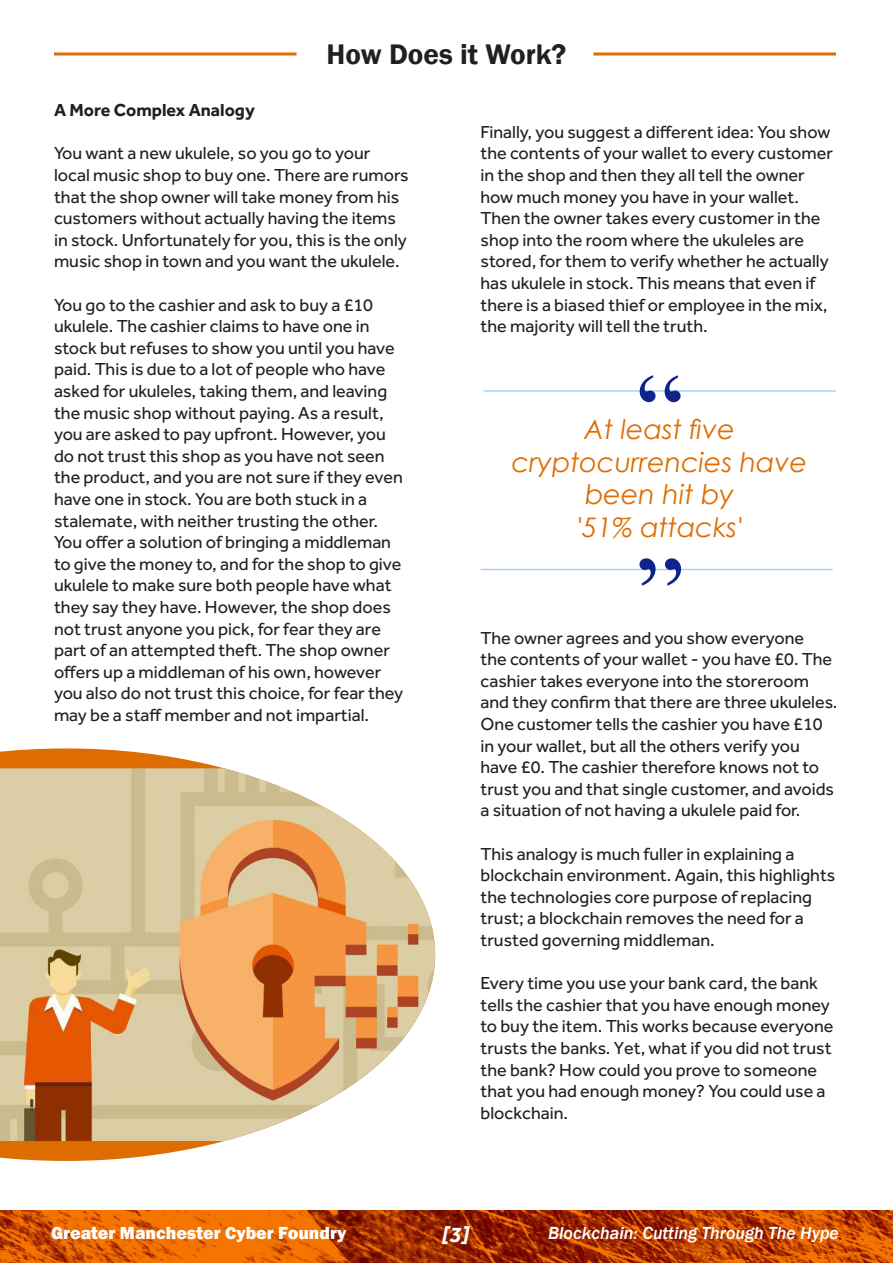
<style>
.page{position:relative;width:893px;height:1263px;background:#fff}
.page>*{position:absolute;margin:0;border:0;box-sizing:border-box;transform-origin:0 0}
.t1{font:108px "Mongolian Baiti";color:#10238c}
.t2{font:106.8px "Mongolian Baiti";color:#10238c}
.t3{font:600 29.1px "Franklin Gothic";color:#231f20}
.Quote_Punch_out{font:italic 27px/32.4px "Century Gothic";color:#dd6d00;text-align:center}
.t4{font:italic 700 22.5px "Effra";color:#fff}
.t5{font:18px/21.6px "Effra";color:#231f20}
.t6{font:italic 500 18px "Franklin Gothic";color:#fff}
.t7{font:800 18px "Franklin Gothic";color:#fff}
.t8{font:700 18px "Effra";color:#231f20}
</style>
<div class="page">
<img style="left:0;top:1210px;width:893px;height:53px">
<hr style="left:483px;top:390px;width:353px;height:2px;background:#abd1f2">
<hr style="left:480px;top:569px;width:353px;height:1px;background:#abd1f2">
<svg style="left:0;top:748px;width:224px;height:413px;fill:#dd6d00"></svg>
<img style="left:0;top:768px;width:435px;height:373px">
<hr style="left:54px;top:53px;width:243px;height:3px;background:#dd6d00">
<hr style="left:593px;top:53px;width:243px;height:3px;background:#dd6d00">
<p class="t3" style="left:327px;top:37px;width:241px">How Does it Work?</p>
<p class="t8" style="left:54px;top:99px;width:202px">A More Complex Analogy</p>
<p class="t5" style="left:54px;top:142px;width:356px">You want a new ukulele, so you go to your local music shop to buy one. There are rumors that the shop owner will take money from his customers without actually having the items in stock. Unfortunately for you, this is the only music shop in town and you want the ukulele.</p>
<p class="t5" style="left:54px;top:294px;width:350px">You go to the cashier and ask to buy a £10 ukulele. The cashier claims to have one in stock but refuses to show you until you have paid. This is due to a lot of people who have asked for ukuleles, taking them, and leaving the music shop without paying. As a result, you are asked to pay upfront. However, you do not trust this shop as you have not seen the product, and you are not sure if they even have one in stock. You are both stuck in a stalemate, with neither trusting the other.</p>
<p class="t5" style="left:54px;top:531px;width:351px">You offer a solution of bringing a middleman to give the money to, and for the shop to give ukulele to make sure both people have what they say they have. However, the shop does not trust anyone you pick, for fear they are part of an attempted theft. The shop owner offers up a middleman of his own, however you also do not trust this choice, for fear they may be a staff member and not impartial.</p>
<p class="t5" style="left:480px;top:121px;width:354px">Finally, you suggest a different idea: You show the contents of your wallet to every customer in the shop and then they all tell the owner how much money you have in your wallet.<br>Then the owner takes every customer in the shop into the room where the ukuleles are stored, for them to verify whether he actually has ukulele in stock. This means that even if there is a biased thief or employee in the mix, the majority will tell the truth.</p>
<p class="t2" style="left:636px;top:355px;width:49px">“</p>
<p class="Quote_Punch_out" style="left:512px;top:413px;width:297px">At least five cryptocurrencies have been hit by<br>'51% attacks'</p>
<p class="t1" style="left:636px;top:538px;width:49px">”</p>
<p class="t5" style="left:480px;top:626px;width:358px">The owner agrees and you show everyone<br>the contents of your wallet - you have £0. The cashier takes everyone into the storeroom and they confirm that there are three ukuleles.<br>One customer tells the cashier you have £10 in your wallet, but all the others verify you have £0. The cashier therefore knows not to trust you and that single customer, and avoids a situation of not having a ukulele paid for.</p>
<p class="t5" style="left:480px;top:842px;width:356px">This analogy is much fuller in explaining a blockchain environment. Again, this highlights the technologies core purpose of replacing trust; a blockchain removes the need for a trusted governing middleman.</p>
<p class="t5" style="left:480px;top:972px;width:355px">Every time you use your bank card, the bank tells the cashier that you have enough money to buy the item. This works because everyone trusts the banks. Yet, what if you did not trust the bank? How could you prove to someone that you had enough money? You could use a blockchain.</p>
<p class="t7" style="left:51px;top:1221px;width:297px">Greater Manchester Cyber Foundry</p>
<p class="t4" style="left:441px;top:1220px;width:29px">[3]</p>
<p class="t6" style="left:548px;top:1222px;width:292px">Blockchain: Cutting Through The Hype</p>
</div>
